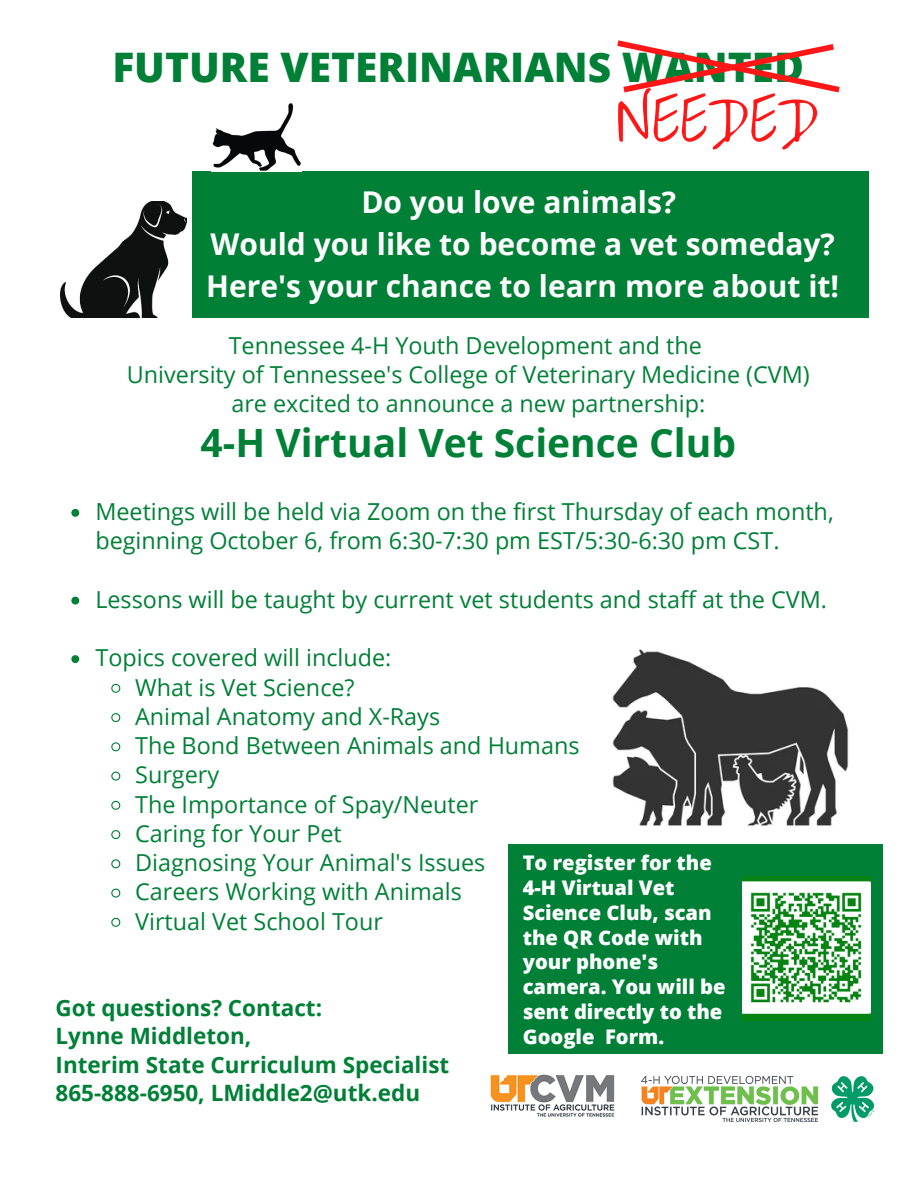
<style>
.page{position:relative;width:918px;height:1188px;background:#fff}
.page>*{position:absolute;margin:0;border:0;box-sizing:border-box;transform-origin:0 0}
.t1{font:72.9px "Liu Jian Mao Cao";color:#ff1616}
.t2{font:800 40.65px "Open Sans";color:#008037}
.t3{font:700 39px "Open Sans";color:#008037}
.t4{font:700 30px/41.7px "Open Sans";color:#fff;text-align:center}
.t5{font:23.4px/29.2px "Open Sans";color:#008037}
.t6{font:700 22.5px/28.2px "Open Sans";color:#008037}
.t7{font:800 20.25px/24.8px "Open Sans";color:#fff}
</style>
<div class="page">
<svg style="left:617px;top:40px;width:223px;height:53px"></svg>
<div style="left:192px;top:171px;width:676px;height:147px;background:#008037"></div>
<svg style="left:71px;top:509px;width:8px;height:8px"></svg>
<svg style="left:71px;top:597px;width:8px;height:8px"></svg>
<svg style="left:71px;top:655px;width:8px;height:8px"></svg>
<svg style="left:111px;top:683px;width:10px;height:10px"></svg>
<svg style="left:111px;top:713px;width:10px;height:10px"></svg>
<svg style="left:111px;top:742px;width:10px;height:10px"></svg>
<svg style="left:111px;top:771px;width:10px;height:10px"></svg>
<svg style="left:111px;top:800px;width:10px;height:10px"></svg>
<svg style="left:111px;top:830px;width:10px;height:10px"></svg>
<svg style="left:111px;top:859px;width:10px;height:10px"></svg>
<svg style="left:111px;top:888px;width:10px;height:10px"></svg>
<svg style="left:111px;top:917px;width:10px;height:10px"></svg>
<img style="left:211px;top:103px;width:90px;height:69px">
<img style="left:60px;top:202px;width:127px;height:116px">
<img style="left:641px;top:1075px;width:234px;height:47px">
<img style="left:591px;top:649px;width:279px;height:196px">
<div style="left:508px;top:845px;width:375px;height:209px;background:#008037"></div>
<img style="left:742px;top:876px;width:128px;height:144px">
<img style="left:490px;top:1074px;width:125px;height:43px">
<h2 class="t2" style="left:112px;top:38px;width:693px">FUTURE VETERINARIANS WANTED</h2>
<h1 class="t1" style="left:617px;top:73px;width:204px">NEEDED</h1>
<p class="t4" style="left:206px;top:181px;width:634px">Do you love animals?<br>Would you like to become a vet someday?<br>Here's your chance to learn more about it!</p>
<p class="t5" style="left:127px;top:330px;width:684px;text-align:center">Tennessee 4-H Youth Development and the<br>University of Tennessee's College of Veterinary Medicine (CVM) are excited to announce a new partnership:</p>
<h3 class="t3" style="left:201px;top:415px;width:537px">4-H Virtual Vet Science Club</h3>
<p class="t5" style="left:95px;top:496px;width:740px">Meetings will be held via Zoom on the first Thursday of each month, beginning October 6, from 6:30-7:30 pm EST/5:30-6:30 pm CST.</p>
<p class="t5" style="left:95px;top:584px;width:733px">Lessons will be taught by current vet students and staff at the CVM.</p>
<p class="t5" style="left:135px;top:643px;width:446px;text-indent:-40px">Topics covered will include:<br>What is Vet Science?<br>Animal Anatomy and X-Rays<br>The Bond Between Animals and Humans<br>Surgery<br>The Importance of Spay/Neuter<br>Caring for Your Pet<br>Diagnosing Your Animal's Issues<br>Careers Working with Animals<br>Virtual Vet School Tour</p>
<p class="t7" style="left:523px;top:850px;width:204px">To register for the<br>4-H Virtual Vet<br>Science Club, scan the QR Code with your phone's camera. You will be sent directly to the<br>Google Form.</p>
<p class="t6" style="left:56px;top:993px;width:395px">Got questions? Contact:<br>Lynne Middleton,<br>Interim State Curriculum Specialist<br>865-888-6950, LMiddle2@utk.edu</p>
</div>
